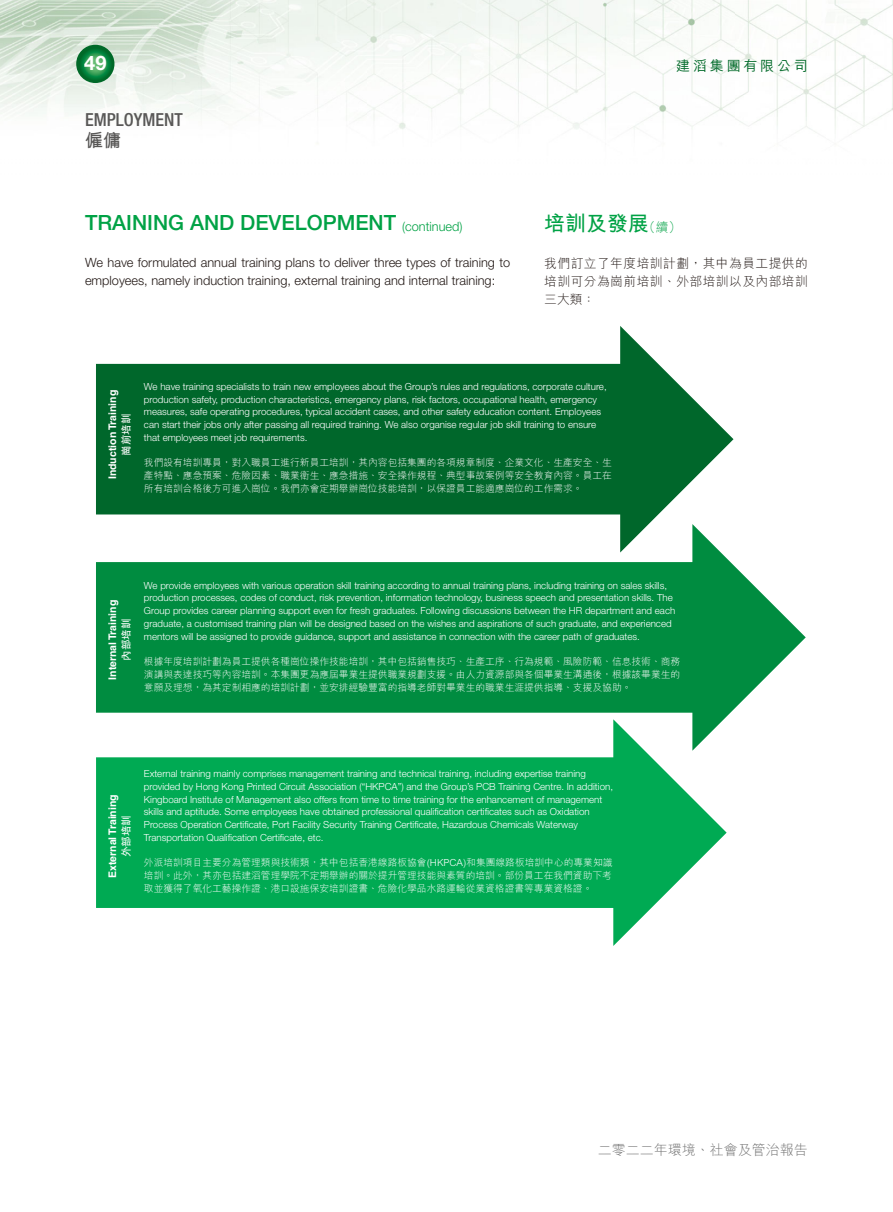
<style>
.page{position:relative;width:893px;height:1212px;background:#fff}
.page>*{position:absolute;margin:0;border:0;box-sizing:border-box;transform-origin:0 0}
.t1{font:500 21px "Helvetica Neue LT Std";color:#00a245}
.t2{font:21px "M Hei HK Bold E Ten B5 H";color:#00a245}
.t3{font:700 19.95px "Helvetica Neue LT Std";color:#fff}
.t4{font:500 condensed 18px "Helvetica Neue LT Std";color:#595857}
.t5{font:18px "M Hei HK Bold E Ten B5 H";color:#595857}
.t6{font:13.95px "M Hei HK Light E Ten B5 H";color:#717171}
.t7{font:13.95px "M Hei HK Medium E Ten B5 H";letter-spacing:.2em;color:#006928}
.t8{font:300 12.75px/18px "Helvetica Neue LT Std";color:#231916}
.t9{font:12.75px/18px "M Hei HK Light E Ten B5 H";letter-spacing:.035em;color:#231916;text-align:justify}
.t10{font:700 10.5px "Helvetica LT Std";color:#fff}
.t11{font:10.5px "M Hei HK Bold E Ten B5 H";color:#fff}
.t12{font:300 9.75px/12.8px "Helvetica Neue LT Std";color:#fff}
.t13{font:9.75px/12.8px "M Hei HK Light E Ten B5 H";color:#fff;text-align:justify}
.s1{font-weight:300;font-size:12.75px}
.s2{font-family:"M Hei HK Light E Ten B5 H";font-size:12.75px}
</style>
<div class="page">
<img style="left:0;top:0;width:893px;height:135px">
<svg style="left:76px;top:45px;width:38px;height:38px"></svg>
<svg style="left:96px;top:326px;width:637px;height:198px;fill:#00672b"></svg>
<svg style="left:96px;top:524px;width:710px;height:195px;fill:#008c40"></svg>
<svg style="left:96px;top:719px;width:631px;height:227px;fill:#00aa53"></svg>
<h2 class="t3" style="left:84px;top:56px;width:24px">49</h2>
<h3 class="t7" style="left:676px;top:60px;width:133px">建滔集團有限公司</h3>
<h3 class="t4" style="left:85px;top:113px;width:99px">EMPLOYMENT</h3>
<h3 class="t5" style="left:85px;top:134px;width:37px">僱傭</h3>
<h1 class="t1" style="left:85px;top:215px;width:379px">TRAINING AND DEVELOPMENT <span class="s1">(continued)</span></h1>
<h3 class="t8" style="left:85px;top:255px;width:427px">We have formulated annual training plans to deliver three types of training to employees, namely induction training, external training and internal training:</h3>
<h1 class="t2" style="left:544px;top:216px;width:138px">培訓及發展<span class="s2">（續）</span></h1>
<h3 class="t9" style="left:544px;top:256px;width:265px">我們訂立了年度培訓計劃，其中為員工提供的培訓可分為崗前培訓、外部培訓以及內部培訓三大類：</h3>
<p class="t10" style="left:108px;top:479px;width:91px;rotate:-90deg">Induction Training</p>
<p class="t11" style="left:122px;top:455px;width:43px;rotate:-90deg">崗前培訓</p>
<p class="t12" style="left:144px;top:381px;width:464px">We have training specialists to train new employees about the Group’s rules and regulations, corporate culture, production safety, production characteristics, emergency plans, risk factors, occupational health, emergency measures, safe operating procedures, typical accident cases, and other safety education content. Employees can start their jobs only after passing all required training. We also organise regular job skill training to ensure that employees meet job requirements.</p>
<p class="t13" style="left:144px;top:458px;width:470px">我們設有培訓專員，對入職員工進行新員工培訓，其內容包括集團的各項規章制度、企業文化、生產安全、生產特點、應急預案、危險因素、職業衛生、應急措施、安全操作規程、典型事故案例等安全教育內容。員工在所有培訓合格後方可進入崗位。我們亦會定期舉辦崗位技能培訓，以保證員工能適應崗位的工作需求。</p>
<p class="t10" style="left:108px;top:680px;width:81px;rotate:-90deg">Internal Training</p>
<p class="t11" style="left:122px;top:661px;width:43px;rotate:-90deg">內部培訓</p>
<p class="t12" style="left:144px;top:580px;width:533px">We provide employees with various operation skill training according to annual training plans, including training on sales skills, production processes, codes of conduct, risk prevention, information technology, business speech and presentation skills. The Group provides career planning support even for fresh graduates. Following discussions between the HR department and each graduate, a customised training plan will be designed based on the wishes and aspirations of such graduate, and experienced mentors will be assigned to provide guidance, support and assistance in connection with the career path of graduates.</p>
<p class="t13" style="left:144px;top:656px;width:538px">根據年度培訓計劃為員工提供各種崗位操作技能培訓，其中包括銷售技巧、生產工序、行為規範、風險防範、信息技術、商務演講與表達技巧等內容培訓。本集團更為應屆畢業生提供職業規劃支援。由人力資源部與各個畢業生溝通後，根據該畢業生的意願及理想，為其定制相應的培訓計劃，並安排經驗豐富的指導老師對畢業生的職業生涯提供指導、支援及協助。</p>
<p class="t10" style="left:108px;top:878px;width:85px;rotate:-90deg">External Training</p>
<p class="t11" style="left:122px;top:857px;width:43px;rotate:-90deg">外部培訓</p>
<p class="t12" style="left:144px;top:768px;width:471px">External training mainly comprises management training and technical training, including expertise training provided by Hong Kong Printed Circuit Association (“HKPCA”) and the Group’s PCB Training Centre. In addition, Kingboard Institute of Management also offers from time to time training for the enhancement of management skills and aptitude. Some employees have obtained professional qualification certificates such as Oxidation Process Operation Certificate, Port Facility Security Training Certificate, Hazardous Chemicals Waterway Transportation Qualification Certificate, etc.</p>
<p class="t13" style="left:144px;top:857px;width:470px">外派培訓項目主要分為管理類與技術類，其中包括香港線路板協會(HKPCA)和集團線路板培訓中心的專業知識培訓。此外，其亦包括建滔管理學院不定期舉辦的關於提升管理技能與素質的培訓。部份員工在我們資助下考取並獲得了氧化工藝操作證、港口設施保安培訓證書、危險化學品水路運輸從業資格證書等專業資格證。</p>
<h3 class="t6" style="left:598px;top:1144px;width:212px">二零二二年環境、社會及管治報告</h3>
</div>
